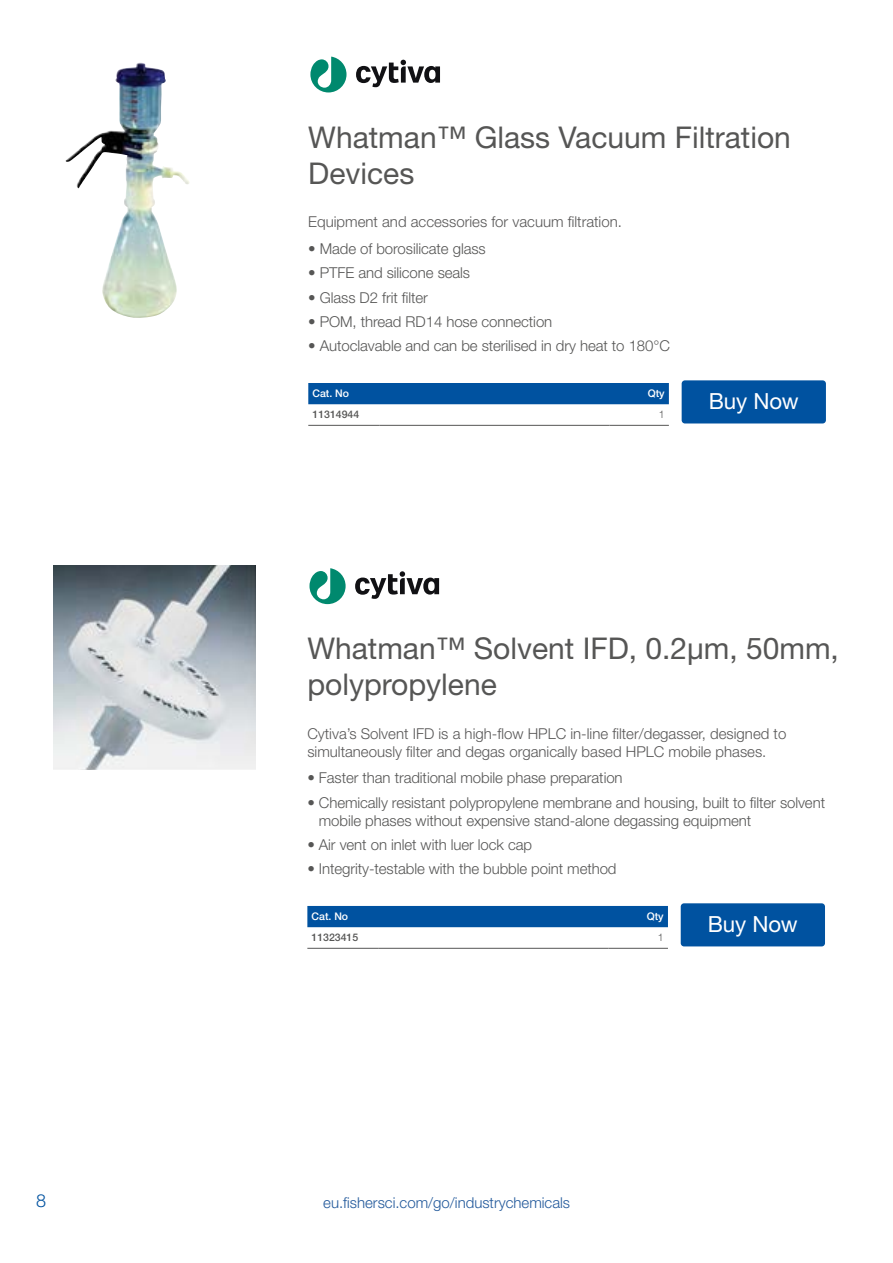
<style>
.page{position:relative;width:893px;height:1263px;background:#fff}
.page>*{position:absolute;margin:0;border:0;box-sizing:border-box;transform-origin:0 0}
.t1{font:30px/36px "Helvetica Neue LT Std";color:#565655}
.t2{font:22.2px "Helvetica Neue LT Std";letter-spacing:-.005em;color:#fff}
.t3{font:300 18px "Helvetica Neue LT Std";color:#0052a0}
.t4{font:300 15px/18px "Helvetica Neue LT Std";letter-spacing:-.005em;color:#565655}
.t5{font:300 15px/18px "Helvetica Neue LT Std";color:#585757}
.t6{font:300 15px "Helvetica Neue LT Std";color:#22599b}
.t7{font:500 10.5px "Helvetica Neue LT Std";color:#fff}
.t8{font:500 10.5px "Helvetica Neue LT Std";color:#565655}
.t9{font:300 10.5px "Helvetica Neue LT Std";color:#565655}
</style>
<div class="page">
<div style="left:308px;top:383px;width:361px;height:21px;background:#0052a0"></div>
<hr style="left:308px;top:425px;width:72px;height:1px;background:#565655">
<hr style="left:380px;top:425px;width:229px;height:1px;background:#565655">
<hr style="left:609px;top:425px;width:60px;height:1px;background:#565655">
<div style="left:682px;top:380px;width:144px;height:43px;background:#0052a0;border-radius:3px"></div>
<img style="left:65px;top:63px;width:112px;height:255px">
<svg style="left:356px;top:60px;width:84px;height:27px"></svg>
<svg style="left:310px;top:57px;width:36px;height:35px"></svg>
<div style="left:307px;top:906px;width:361px;height:21px;background:#0052a0"></div>
<hr style="left:307px;top:948px;width:72px;height:1px;background:#565655">
<hr style="left:379px;top:948px;width:229px;height:1px;background:#565655">
<hr style="left:608px;top:948px;width:60px;height:1px;background:#565655">
<div style="left:681px;top:903px;width:144px;height:43px;background:#0052a0;border-radius:3px"></div>
<img style="left:54px;top:565px;width:202px;height:205px">
<svg style="left:355px;top:571px;width:84px;height:28px"></svg>
<svg style="left:309px;top:568px;width:37px;height:36px"></svg>
<h1 class="t1" style="left:308px;top:119px;width:484px">Whatman™ Glass Vacuum Filtration<br>Devices</h1>
<p class="t5" style="left:308px;top:213px;width:315px">Equipment and accessories for vacuum filtration.</p>
<p class="t4" style="left:308px;top:239px;width:179px">• Made of borosilicate glass</p>
<p class="t4" style="left:308px;top:264px;width:163px">• PTFE and silicone seals</p>
<p class="t4" style="left:308px;top:288px;width:121px">• Glass D2 frit filter</p>
<p class="t4" style="left:308px;top:312px;width:246px">• POM, thread RD14 hose connection</p>
<p class="t4" style="left:308px;top:337px;width:363px">• Autoclavable and can be sterilised in dry heat to 180°C</p>
<p class="t7" style="left:313px;top:387px;width:38px">Cat. No</p>
<p class="t7" style="left:648px;top:387px;width:18px">Qty</p>
<p class="t8" style="left:313px;top:408px;width:48px">11314944</p>
<p class="t9" style="left:659px;top:408px;width:7px">1</p>
<h2 class="t2" style="left:709px;top:388px;width:92px">Buy Now</h2>
<h1 class="t1" style="left:307px;top:630px;width:533px">Whatman™ Solvent IFD, 0.2μm, 50mm, polypropylene</h1>
<p class="t5" style="left:307px;top:724px;width:480px">Cytiva’s Solvent IFD is a high-flow HPLC in-line filter/degasser, designed to simultaneously filter and degas organically based HPLC mobile phases.</p>
<p class="t4" style="left:307px;top:769px;width:317px">• Faster than traditional mobile phase preparation</p>
<p class="t4" style="left:319px;top:793px;width:508px;text-indent:-12px">• Chemically resistant polypropylene membrane and housing, built to filter solvent mobile phases without expensive stand-alone degassing equipment</p>
<p class="t4" style="left:307px;top:835px;width:226px">• Air vent on inlet with luer lock cap</p>
<p class="t4" style="left:307px;top:860px;width:311px">• Integrity-testable with the bubble point method</p>
<p class="t7" style="left:312px;top:910px;width:38px">Cat. No</p>
<p class="t7" style="left:647px;top:910px;width:18px">Qty</p>
<p class="t8" style="left:312px;top:931px;width:48px">11323415</p>
<p class="t9" style="left:658px;top:931px;width:7px">1</p>
<h2 class="t2" style="left:708px;top:911px;width:92px">Buy Now</h2>
<p class="t3" style="left:36px;top:1190px;width:12px">8</p>
<p class="t6" style="left:323px;top:1193px;width:248px">eu.fishersci.com/go/industrychemicals</p>
</div>
